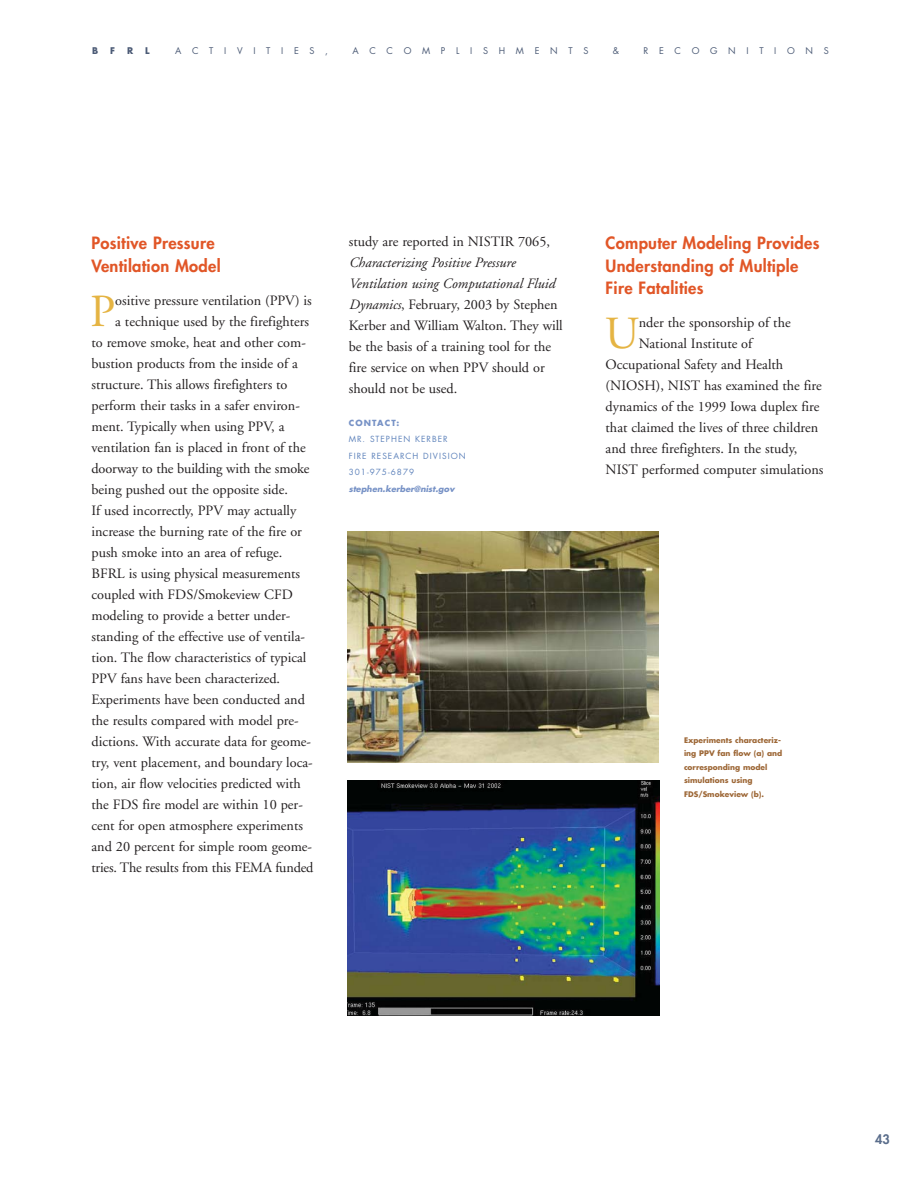
<style>
.page{position:relative;width:918px;height:1188px;background:#fff}
.page>*{position:absolute;margin:0;border:0;box-sizing:border-box;transform-origin:0 0}
.t1{font:45.9px "Adobe Garamond";color:#e5b443}
.t2{font:800 16.5px/22.5px "Futura";letter-spacing:.015em;color:#e15627}
.t3{font:14.25px/21px "Adobe Garamond";color:#231f20}
.t4{font:800 12.75px "Futura";color:#5a6d8b}
.t5{font:9px "Futura";letter-spacing:1.19em;color:#4c5b76}
.t6{font:700 9px "Futura";color:#4c5b76}
.t7{font:8.25px/16.5px "Futura";letter-spacing:.125em;color:#6084bc}
.t8{font:italic 700 8.25px "Futura";color:#7792c6}
.t9{font:700 8.25px "Futura";letter-spacing:.135em;color:#7792c6}
.t10{font:700 7.5px/13.5px "Futura";color:#9d6736}
.s1{font-style:italic}
</style>
<div class="page">
<img style="left:347px;top:531px;width:312px;height:232px">
<img style="left:347px;top:781px;width:312px;height:234px">
<p class="t6" style="left:92px;top:46px;width:8px">B</p>
<p class="t6" style="left:110px;top:46px;width:6px">F</p>
<p class="t6" style="left:127px;top:46px;width:8px">R</p>
<p class="t6" style="left:145px;top:46px;width:6px">L</p>
<p class="t5" style="left:175px;top:46px;width:154px">ACTIVITIES,</p>
<p class="t5" style="left:352px;top:46px;width:237px">ACCOMPLISHMENTS</p>
<p class="t5" style="left:613px;top:46px;width:8px">&amp;</p>
<p class="t5" style="left:644px;top:46px;width:187px">RECOGNITIONS</p>
<p class="t2" style="left:92px;top:233px;width:131px">Positive Pressure<br>Ventilation Model</p>
<h1 class="t1" style="left:90px;top:293px;width:27px">P</h1>
<p class="t3" style="left:115px;top:291px;width:198px">ositive pressure ventilation (PPV) is</p>
<p class="t3" style="left:115px;top:312px;width:195px">a technique used by the firefighters</p>
<p class="t3" style="left:91px;top:333px;width:216px">to remove smoke, heat and other com-</p>
<p class="t3" style="left:91px;top:354px;width:208px">bustion products from the inside of a</p>
<p class="t3" style="left:91px;top:375px;width:198px">structure. This allows firefighters to</p>
<p class="t3" style="left:91px;top:396px;width:210px">perform their tasks in a safer environ-</p>
<p class="t3" style="left:91px;top:417px;width:195px">ment. Typically when using PPV, a</p>
<p class="t3" style="left:91px;top:438px;width:216px">ventilation fan is placed in front of the</p>
<p class="t3" style="left:91px;top:459px;width:220px">doorway to the building with the smoke</p>
<p class="t3" style="left:91px;top:480px;width:198px">being pushed out the opposite side.</p>
<p class="t3" style="left:91px;top:501px;width:206px">If used incorrectly, PPV may actually</p>
<p class="t3" style="left:91px;top:522px;width:212px">increase the burning rate of the fire or</p>
<p class="t3" style="left:91px;top:543px;width:192px">push smoke into an area of refuge.</p>
<p class="t3" style="left:91px;top:564px;width:210px">BFRL is using physical measurements</p>
<p class="t3" style="left:91px;top:585px;width:203px">coupled with FDS/Smokeview CFD</p>
<p class="t3" style="left:91px;top:606px;width:200px">modeling to provide a better under-</p>
<p class="t3" style="left:91px;top:627px;width:215px">standing of the effective use of ventila-</p>
<p class="t3" style="left:91px;top:648px;width:216px">tion. The flow characteristics of typical</p>
<p class="t3" style="left:91px;top:669px;width:190px">PPV fans have been characterized.</p>
<p class="t3" style="left:91px;top:690px;width:215px">Experiments have been conducted and</p>
<p class="t3" style="left:91px;top:711px;width:209px">the results compared with model pre-</p>
<p class="t3" style="left:91px;top:732px;width:221px">dictions. With accurate data for geome-</p>
<p class="t3" style="left:91px;top:753px;width:223px">try, vent placement, and boundary loca-</p>
<p class="t3" style="left:91px;top:774px;width:211px">tion, air flow velocities predicted with</p>
<p class="t3" style="left:91px;top:795px;width:213px">the FDS fire model are within 10 per-</p>
<p class="t3" style="left:91px;top:816px;width:213px">cent for open atmosphere experiments</p>
<p class="t3" style="left:91px;top:837px;width:222px">and 20 percent for simple room geome-</p>
<p class="t3" style="left:91px;top:858px;width:223px">tries. The results from this FEMA funded</p>
<p class="t3" style="left:349px;top:232px;width:203px">study are reported in NISTIR 7065,</p>
<p class="t3" style="left:349px;top:253px;width:216px"><span class="s1">Characterizing Positive Pressure Ventilation using Computational Fluid Dynamics</span>, February, 2003 by Stephen Kerber and William Walton. They will be the basis of a training tool for the fire service on when PPV should or should not be used.</p>
<p class="t9" style="left:349px;top:419px;width:52px">CONTACT:</p>
<p class="t7" style="left:349px;top:432px;width:118px">MR. STEPHEN KERBER<br>FIRE RESEARCH DIVISION<br>301-975-6879</p>
<p class="t8" style="left:349px;top:485px;width:107px">stephen.kerber@nist.gov</p>
<p class="t2" style="left:606px;top:233px;width:215px">Computer Modeling Provides<br>Understanding of Multiple<br>Fire Fatalities</p>
<h1 class="t1" style="left:605px;top:315px;width:36px">U</h1>
<p class="t3" style="left:639px;top:314px;width:153px">nder the sponsorship of the</p>
<p class="t3" style="left:639px;top:335px;width:115px">National Institute of</p>
<p class="t3" style="left:606px;top:356px;width:179px">Occupational Safety and Health</p>
<p class="t3" style="left:606px;top:377px;width:218px">(NIOSH), NIST has examined the fire</p>
<p class="t3" style="left:606px;top:398px;width:215px">dynamics of the 1999 Iowa duplex fire</p>
<p class="t3" style="left:606px;top:419px;width:214px">that claimed the lives of three children</p>
<p class="t3" style="left:606px;top:440px;width:193px">and three firefighters. In the study,</p>
<p class="t3" style="left:606px;top:461px;width:219px">NIST performed computer simulations</p>
<p class="t10" style="left:684px;top:734px;width:100px">Experiments characteriz&shy;ing PPV fan flow (a) and corresponding model simulations using<br>FDS/Smokeview (b).</p>
<p class="t4" style="left:875px;top:1133px;width:16px">43</p>
</div>
